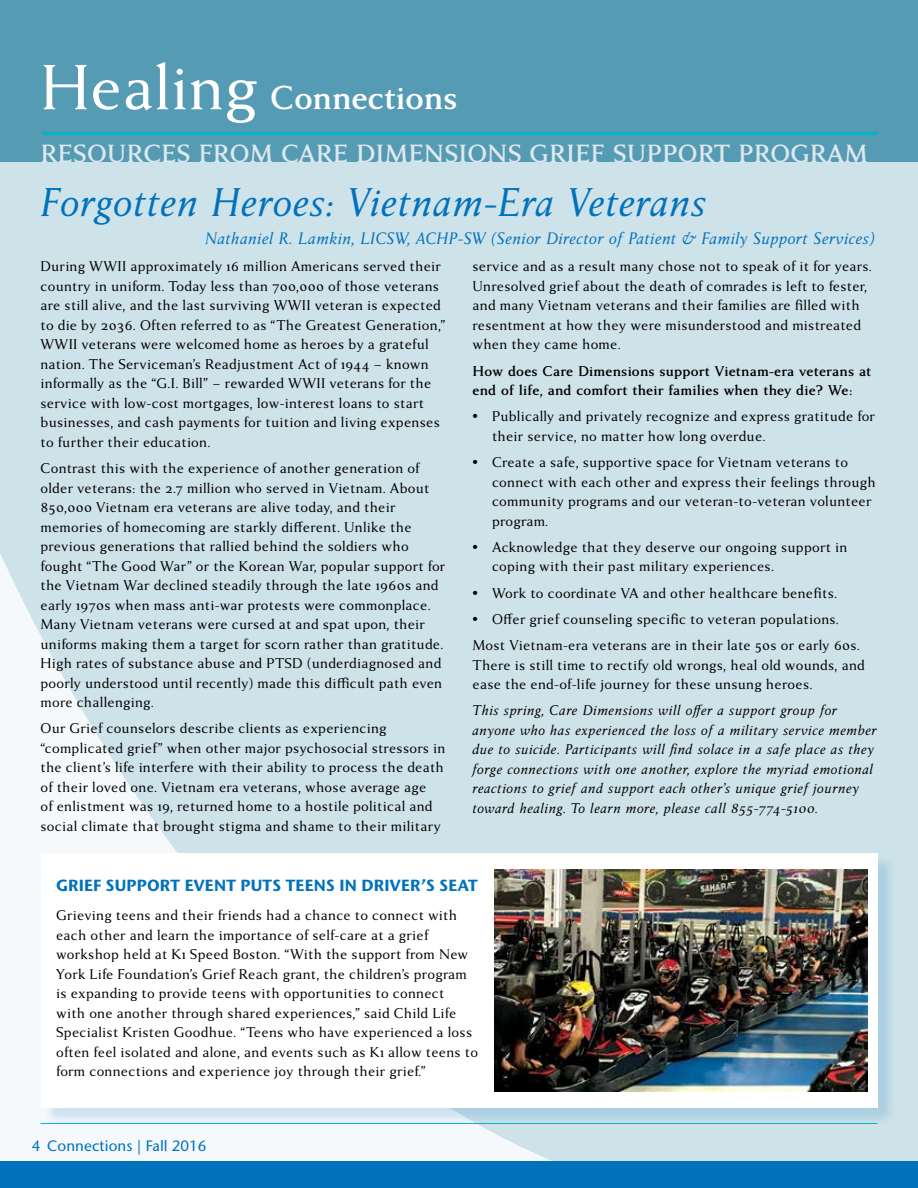
<style>
.page{position:relative;width:918px;height:1188px;background:#fff}
.page>*{position:absolute;margin:0;border:0;box-sizing:border-box;transform-origin:0 0}
.t1{font:italic 43.5px "Anziano Pro";color:#0072bc}
.t2{font:700 36px "Anziano Pro";color:#fff}
.t3{font:700 27px "Anziano Pro";color:#dee8ed}
.t4{font:italic 18px "Anziano Pro";letter-spacing:.005em;color:#0072bc}
.t5{font:700 16.2px "Stone Sans IIITC Std";letter-spacing:.01em;color:#0072bc}
.t6{font:15.3px/19.5px "Anziano Pro";letter-spacing:.015em;color:#000}
.t7{font:italic 15.3px/19.5px "Anziano Pro";letter-spacing:.015em;color:#000}
.t8{font:700 15.3px/19.5px "Anziano Pro";letter-spacing:.015em;color:#000}
.t9{font:500 15px "Stone Sans IIITC Std";letter-spacing:.005em;color:#0072bc}
.s1{font-weight:400;font-size:69px}
</style>
<div class="page">
<div style="left:0;top:4px;width:918px;height:1172px;background:#cee2e9"></div>
<svg style="left:0;top:553px;width:552px;height:608px"></svg>
<hr style="left:40px;top:1123px;width:838px;height:1px;background:#00b7c9">
<div style="left:0;top:0;width:918px;height:162px;background:#569bb4"></div>
<hr style="left:42px;top:132px;width:836px;height:3px;background:#00b7c9">
<div style="left:0;top:1161px;width:918px;height:27px;background:#0072bc"></div>
<div style="left:43px;top:855px;width:853px;height:272px;background:#0072bc;opacity:.17"></div>
<div style="left:41px;top:853px;width:837px;height:255px;background:#fff"></div>
<img style="left:495px;top:870px;width:372px;height:221px">
<h2 class="t2" style="left:40px;top:75px;width:419px"><span class="s1">Healing</span> Connections</h2>
<h3 class="t3" style="left:40px;top:137px;width:829px">RESOURCES FROM CARE DIMENSIONS GRIEF SUPPORT PROGRAM</h3>
<h1 class="t1" style="left:40px;top:175px;width:668px">Forgotten Heroes: Vietnam-Era Veterans</h1>
<p class="t4" style="left:205px;top:227px;width:671px">Nathaniel R. Lamkin, LICSW, ACHP-SW (Senior Director of Patient &amp; Family Support Services)</p>
<p class="t6" style="left:40px;top:257px;width:406px">During WWII approximately 16 million Americans served their country in uniform. Today less than 700,000 of those veterans are still alive, and the last surviving WWII veteran is expected to die by 2036. Often referred to as “The Greatest Generation,” WWII veterans were welcomed home as heroes by a grateful nation. The Serviceman’s Readjustment Act of 1944 – known informally as the “G.I. Bill” – rewarded WWII veterans for the service with low-cost mortgages, low-interest loans to start businesses, and cash payments for tuition and living expenses to further their education.</p>
<p class="t6" style="left:40px;top:459px;width:406px">Contrast this with the experience of another generation of older veterans: the 2.7 million who served in Vietnam. About 850,000 Vietnam era veterans are alive today, and their memories of homecoming are starkly different. Unlike the previous generations that rallied behind the soldiers who fought “The Good War” or the Korean War, popular support for the Vietnam War declined steadily through the late 1960s and early 1970s when mass anti-war protests were commonplace.<br>Many Vietnam veterans were cursed at and spat upon, their uniforms making them a target for scorn rather than gratitude.<br>High rates of substance abuse and PTSD (underdiagnosed and poorly understood until recently) made this difficult path even more challenging.</p>
<p class="t6" style="left:40px;top:719px;width:406px">Our Grief counselors describe clients as experiencing “complicated grief” when other major psychosocial stressors in the client’s life interfere with their ability to process the death of their loved one. Vietnam era veterans, whose average age<br>of enlistment was 19, returned home to a hostile political and social climate that brought stigma and shame to their military</p>
<p class="t6" style="left:473px;top:257px;width:401px">service and as a result many chose not to speak of it for years.<br>Unresolved grief about the death of comrades is left to fester, and many Vietnam veterans and their families are filled with resentment at how they were misunderstood and mistreated when they came home.</p>
<p class="t8" style="left:473px;top:361px;width:400px">How does Care Dimensions support Vietnam-era veterans at end of life, and comfort their families when they die? We:</p>
<p class="t6" style="left:492px;top:407px;width:385px;text-indent:-19px">• Publically and privately recognize and express gratitude for their service, no matter how long overdue.</p>
<p class="t6" style="left:492px;top:453px;width:386px;text-indent:-19px">• Create a safe, supportive space for Vietnam veterans to connect with each other and express their feelings through community programs and our veteran-to-veteran volunteer program.</p>
<p class="t6" style="left:492px;top:537px;width:357px;text-indent:-19px">• Acknowledge that they deserve our ongoing support in coping with their past military experiences.</p>
<p class="t6" style="left:473px;top:583px;width:366px">• Work to coordinate VA and other healthcare benefits.</p>
<p class="t6" style="left:473px;top:606px;width:389px;line-height:26.2px">• Offer grief counseling specific to veteran populations.<br>Most Vietnam-era veterans are in their late 50s or early 60s.</p>
<p class="t6" style="left:473px;top:655px;width:394px">There is still time to rectify old wrongs, heal old wounds, and ease the end-of-life journey for these unsung heroes.</p>
<p class="t7" style="left:473px;top:701px;width:406px">This spring, Care Dimensions will offer a support group for anyone who has experienced the loss of a military service member due to suicide. Participants will find solace in a safe place as they forge connections with one another, explore the myriad emotional reactions to grief and support each other’s unique grief journey toward healing. To learn more, please call 855-774-5100.</p>
<p class="t5" style="left:56px;top:875px;width:423px">GRIEF SUPPORT EVENT PUTS TEENS IN DRIVER’S SEAT</p>
<p class="t6" style="left:56px;top:906px;width:423px">Grieving teens and their friends had a chance to connect with each other and learn the importance of self-care at a grief workshop held at K1 Speed Boston. “With the support from New York Life Foundation’s Grief Reach grant, the children’s program is expanding to provide teens with opportunities to connect<br>with one another through shared experiences,” said Child Life Specialist Kristen Goodhue. “Teens who have experienced a loss often feel isolated and alone, and events such as K1 allow teens to form connections and experience joy through their grief.”</p>
<p class="t9" style="left:32px;top:1136px;width:176px">4 Connections | Fall 2016</p>
</div>
